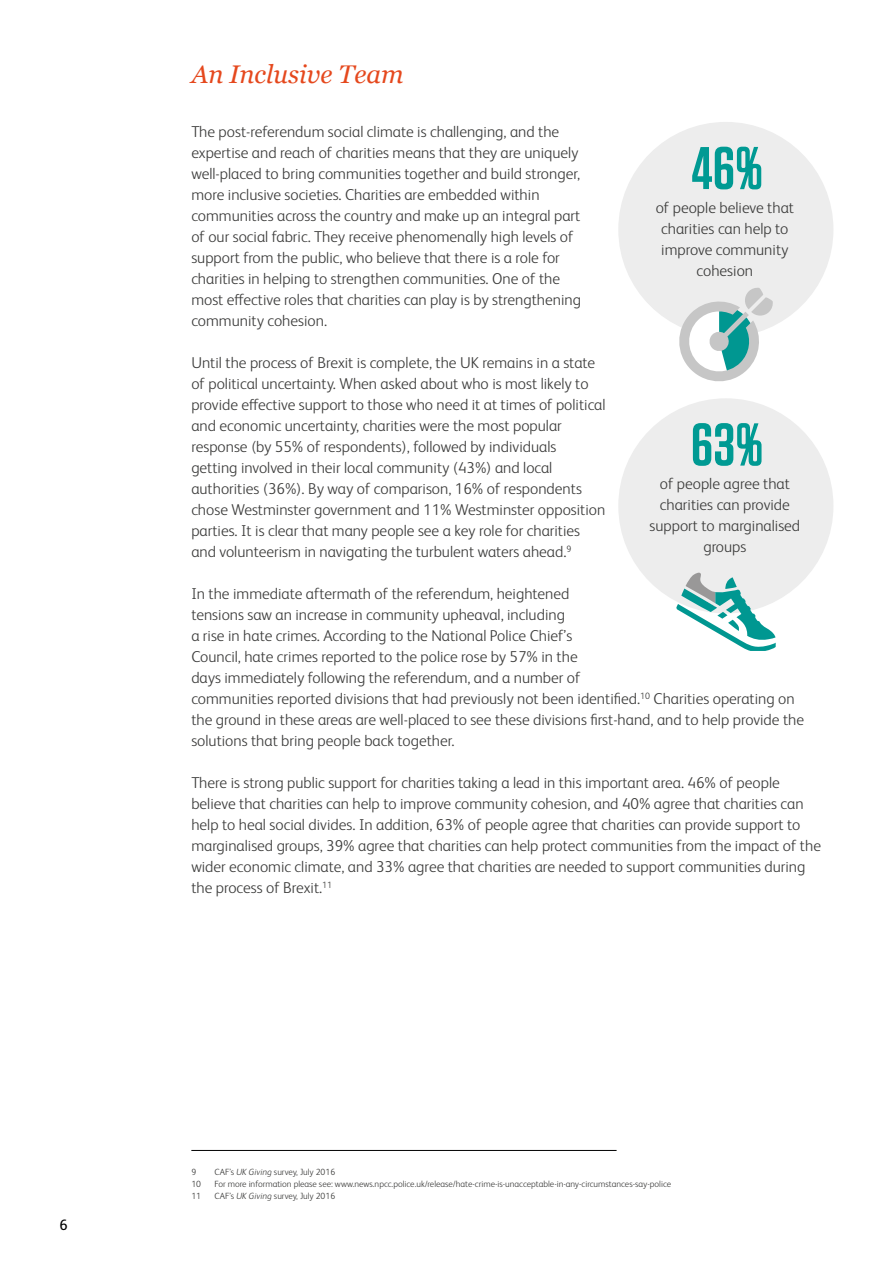
<style>
.page{position:relative;width:893px;height:1263px;background:#fff}
.page>*{position:absolute;margin:0;border:0;box-sizing:border-box;transform-origin:0 0}
.t1{font:600 60px "Tungsten";color:#009a93}
.t2{font:italic 25.5px "Georgia";color:#e5481d}
.t3{font:300 15.75px/21px "FS Albert Pro";color:#3c3c3b}
.t4{font:15px "FS Albert Pro";color:#000}
.t5{font:300 9px "FS Albert Pro";color:#3c3c3b}
.s1{font-style:italic}
</style>
<div class="page">
<hr style="left:191px;top:1150px;width:426px;height:1px;background:#000">
<div style="left:618px;top:122px;width:215px;height:215px;background:#ededed;border-radius:50%"></div>
<svg style="left:679px;top:288px;width:94px;height:94px"></svg>
<div style="left:618px;top:398px;width:215px;height:215px;background:#ededed;border-radius:50%"></div>
<svg style="left:676px;top:573px;width:100px;height:78px"></svg>
<p class="t4" style="left:60px;top:1214px;width:10px">6</p>
<h2 class="t2" style="left:191px;top:56px;width:214px">An Inclusive Team</h2>
<p class="t3" style="left:191px;top:120px;width:391px">The post-referendum social climate is challenging, and the expertise and reach of charities means that they are uniquely well-placed to bring communities together and build stronger, more inclusive societies. Charities are embedded within communities across the country and make up an integral part of our social fabric. They receive phenomenally high levels of support from the public, who believe that there is a role for charities in helping to strengthen communities. One of the most effective roles that charities can play is by strengthening community cohesion.</p>
<p class="t3" style="left:191px;top:351px;width:416px">Until the process of Brexit is complete, the UK remains in a state of political uncertainty. When asked about who is most likely to provide effective support to those who need it at times of political and economic uncertainty, charities were the most popular response (by 55% of respondents), followed by individuals getting involved in their local community (43%) and local authorities (36%). By way of comparison, 16% of respondents chose Westminster government and 11% Westminster opposition parties. It is clear that many people see a key role for charities and volunteerism in navigating the turbulent waters ahead.<sup>9</sup></p>
<p class="t3" style="left:191px;top:582px;width:614px">In the immediate aftermath of the referendum, heightened<br>tensions saw an increase in community upheaval, including<br>a rise in hate crimes. According to the National Police Chief’s<br>Council, hate crimes reported to the police rose by 57% in the<br>days immediately following the referendum, and a number of<br>communities reported divisions that had previously not been identified.<sup>10</sup> Charities operating on the ground in these areas are well-placed to see these divisions first-hand, and to help provide the solutions that bring people back together.</p>
<p class="t3" style="left:191px;top:771px;width:631px">There is strong public support for charities taking a lead in this important area. 46% of people believe that charities can help to improve community cohesion, and 40% agree that charities can help to heal social divides. In addition, 63% of people agree that charities can provide support to marginalised groups, 39% agree that charities can help protect communities from the impact of the wider economic climate, and 33% agree that charities are needed to support communities during the process of Brexit.<sup>11</sup></p>
<h1 class="t1" style="left:691px;top:137px;width:73px">46%</h1>
<p class="t3" style="left:656px;top:196px;width:140px;text-align:center">of people believe that charities can help to improve community cohesion</p>
<h1 class="t1" style="left:691px;top:413px;width:73px">63%</h1>
<p class="t3" style="left:650px;top:472px;width:152px;text-align:center">of people agree that charities can provide support to marginalised groups</p>
<p class="t5" style="left:191px;top:1166px;width:6px">9</p>
<p class="t5" style="left:215px;top:1166px;width:122px">CAF’s <span class="s1">UK Giving</span> survey, July 2016</p>
<p class="t5" style="left:191px;top:1178px;width:11px">10</p>
<p class="t5" style="left:215px;top:1178px;width:458px">For more information please see: www.news.npcc.police.uk/release/hate-crime-is-unacceptable-in-any-circumstances-say-police</p>
<p class="t5" style="left:191px;top:1190px;width:11px">11</p>
<p class="t5" style="left:215px;top:1190px;width:122px">CAF’s <span class="s1">UK Giving</span> survey, July 2016</p>
</div>
